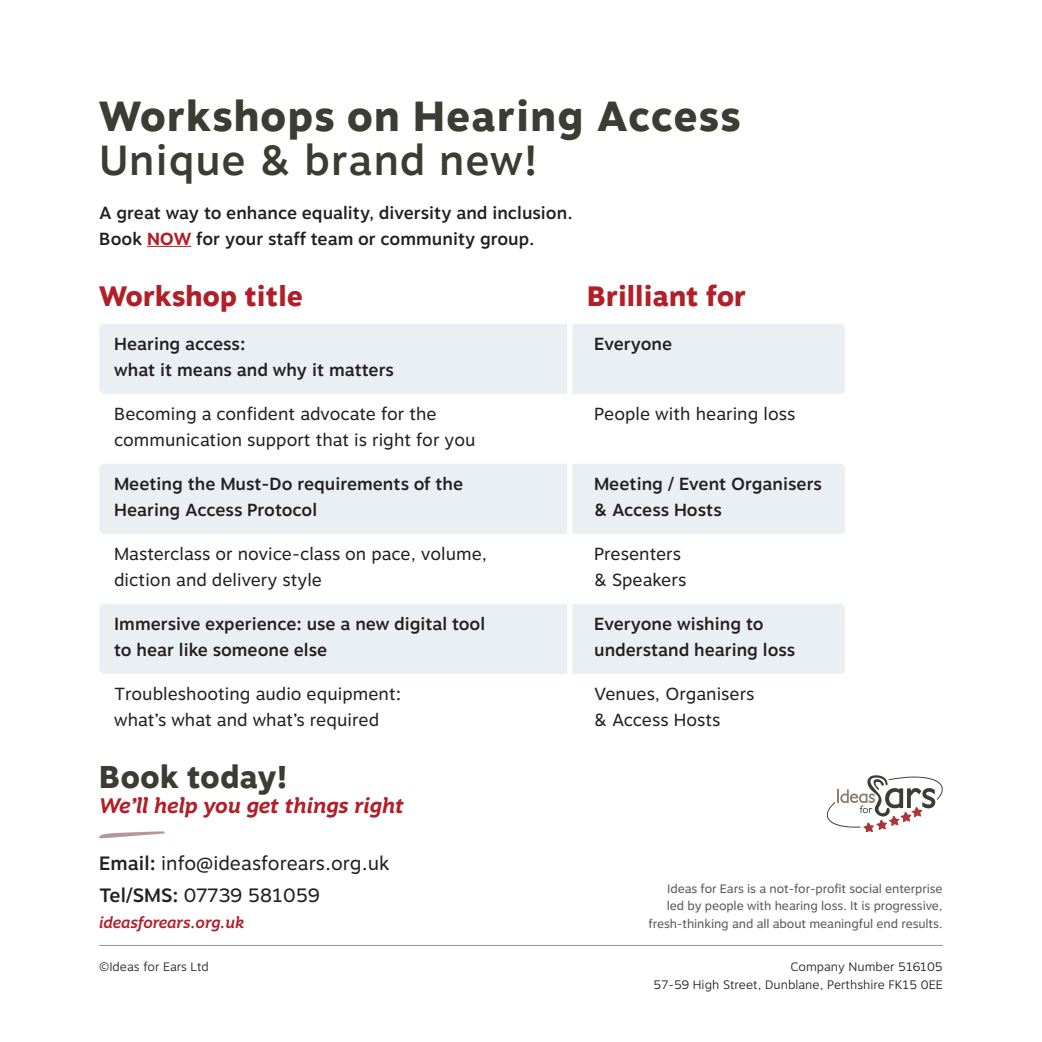
<style>
.page{position:relative;width:1042px;height:1042px;background:#fff}
.page>*{position:absolute;margin:0;border:0;box-sizing:border-box;transform-origin:0 0}
.t1{font:800 42px/43.8px "Motiva Sans";letter-spacing:.025em;color:#3b3d33}
.t2{font:800 31.5px "Motiva Sans";color:#3b3d33}
.t3{font:800 28px "Motiva Sans";color:#b11f28}
.t4{font:italic 700 21px "Motiva Sans";color:#b11f28}
.t5{font:19.25px/31.5px "Motiva Sans";color:#231f20}
.Body{font:500 17.5px/26.2px "Motiva Sans";color:#231f20}
.t6{font:17.5px/26.2px "Motiva Sans";color:#231f20}
.t7{font:italic 500 15.75px "Motiva Sans";letter-spacing:-.005em;color:#b11f28}
.Small_Print{font:12.25px/17.5px "Motiva Sans";letter-spacing:-.01em;color:#57585a;text-align:right}
.t8{font:300 12.25px "Motiva Sans";color:#231f20}
.s1{font-weight:500}
.s2{font-weight:700;color:#b11f28}
</style>
<div class="page">
<svg style="left:99px;top:831px;width:66px;height:7px"></svg>
<hr style="left:147px;top:246px;width:44px;height:1px;background:#b11f28">
<svg style="left:827px;top:775px;width:116px;height:56px"></svg>
<hr style="left:99px;top:945px;width:844px;height:1px;background:#939598">
<div style="left:99px;top:324px;width:746px;height:70px;background:#eaeff3;border-radius:5px"></div>
<div style="left:99px;top:604px;width:746px;height:70px;background:#eaeff3;border-radius:5px"></div>
<div style="left:99px;top:464px;width:746px;height:70px;background:#eaeff3;border-radius:5px"></div>
<div style="left:567px;top:280px;width:5px;height:403px;background:#fff"></div>
<h2 class="t1" style="left:99px;top:96px;width:643px">Workshops on Hearing Access<br><span class="s1">Unique &amp; brand new!</span></h2>
<p class="Body" style="left:99px;top:200px;width:475px">A great way to enhance equality, diversity and inclusion.<br>Book <span class="s2">NOW</span> for your staff team or community group.</p>
<h3 class="t3" style="left:99px;top:276px;width:205px">Workshop title</h3>
<h3 class="t3" style="left:587px;top:276px;width:161px">Brilliant for</h3>
<p class="Body" style="left:114px;top:331px;width:281px">Hearing access:<br>what it means and why it matters</p>
<p class="t6" style="left:114px;top:401px;width:363px">Becoming a confident advocate for the communication support that is right for you</p>
<p class="Body" style="left:114px;top:471px;width:351px">Meeting the Must-Do requirements of the<br>Hearing Access Protocol</p>
<p class="t6" style="left:114px;top:541px;width:375px">Masterclass or novice-class on pace, volume, diction and delivery style</p>
<p class="Body" style="left:114px;top:611px;width:373px">Immersive experience: use a new digital tool to hear like someone else</p>
<p class="t6" style="left:114px;top:681px;width:289px">Troubleshooting audio equipment: what’s what and what’s required</p>
<p class="Body" style="left:594px;top:331px;width:80px">Everyone</p>
<p class="t6" style="left:594px;top:401px;width:203px">People with hearing loss</p>
<p class="Body" style="left:594px;top:471px;width:229px">Meeting / Event Organisers &amp; Access Hosts</p>
<p class="t6" style="left:594px;top:541px;width:94px">Presenters &amp; Speakers</p>
<p class="Body" style="left:594px;top:611px;width:203px">Everyone wishing to understand hearing loss</p>
<p class="t6" style="left:594px;top:681px;width:162px">Venues, Organisers &amp; Access Hosts</p>
<p class="t2" style="left:99px;top:753px;width:190px">Book today!</p>
<p class="t4" style="left:99px;top:790px;width:306px">We’ll help you get things right</p>
<p class="t5" style="left:99px;top:848px;width:292px"><span class="s1">Email:</span> info@ideasforears.org.uk<br><span class="s1">Tel/SMS:</span> 07739 581059</p>
<p class="t7" style="left:99px;top:910px;width:147px">ideasforears.org.uk</p>
<p class="Small_Print" style="left:648px;top:880px;width:296px">Ideas for Ears is a not-for-profit social enterprise led by people with hearing loss. It is progressive, fresh-thinking and all about meaningful end results.</p>
<p class="t8" style="left:99px;top:958px;width:111px">©Ideas for Ears Ltd</p>
<p class="t8" style="left:790px;top:958px;width:154px">Company Number 516105</p>
<p class="t8" style="left:653px;top:975px;width:291px">57-59 High Street, Dunblane, Perthshire FK15 0EE</p>
</div>
